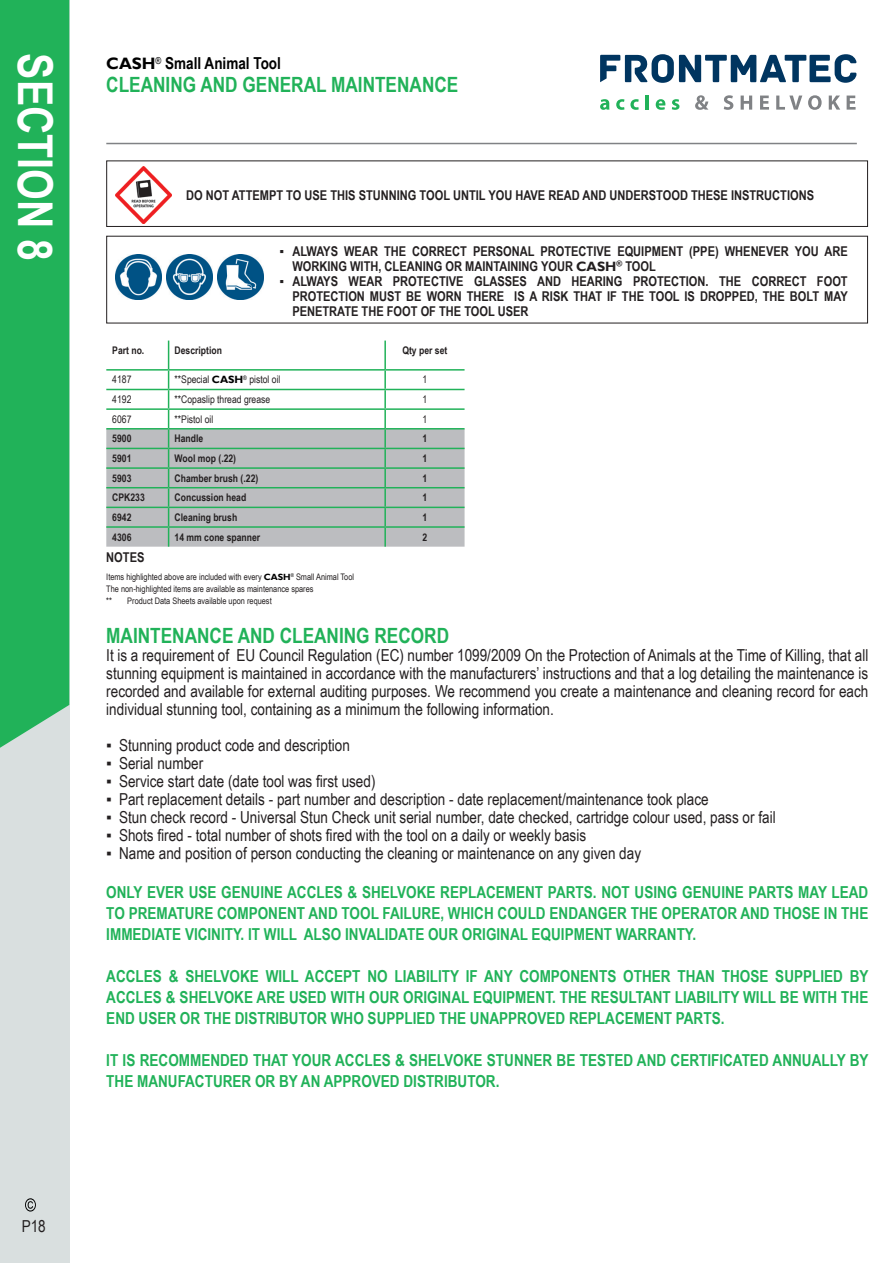
<style>
.page{position:relative;width:893px;height:1263px;background:#fff}
.page>*{position:absolute;margin:0;border:0;box-sizing:border-box;transform-origin:0 0}
.t1{font:700 48px "Arial Narrow";color:#fff}
.t2{font:700 21px "Arial Narrow";color:#21b259}
.t3{font:16.5px/18px "Arial Narrow";color:#231f20;text-align:justify}
.t4{font:700 16.5px/21px "Arial Narrow";color:#21b259;text-align:justify}
.t5{font:700 16.5px "Arial Narrow";color:#000}
.t6{font:700 13.5px/15px "Arial Narrow";color:#231f20}
.t7{font:700 10.5px "Arial Narrow";color:#231f20}
.t8{font:10.5px "Arial Narrow";color:#231f20}
.t9{font:9px/12px "Arial Narrow";color:#231f20}
.s1{font-family:"Gill Sans"}
.s2{font-weight:400}
.s3{font-family:"Gill Sans";font-weight:700;color:#000}
</style>
<div class="page">
<div style="left:0;top:0;width:70px;height:1263px;background:#d9dfdf"></div>
<div style="left:0;top:0;width:69px;height:748px;background:#21b259"></div>
<hr style="left:106px;top:143px;width:751px;height:1px;background:#808285">
<svg style="left:600px;top:54px;width:257px;height:29px"></svg>
<svg style="left:600px;top:99px;width:9px;height:11px"></svg>
<svg style="left:616px;top:99px;width:8px;height:11px"></svg>
<svg style="left:630px;top:99px;width:9px;height:11px"></svg>
<hr style="left:645px;top:95px;width:4px;height:15px;background:#21b259">
<svg style="left:656px;top:99px;width:9px;height:11px"></svg>
<svg style="left:672px;top:99px;width:7px;height:11px"></svg>
<svg style="left:695px;top:95px;width:13px;height:15px"></svg>
<svg style="left:724px;top:95px;width:9px;height:15px"></svg>
<svg style="left:741px;top:96px;width:11px;height:14px"></svg>
<svg style="left:760px;top:96px;width:9px;height:14px"></svg>
<svg style="left:776px;top:96px;width:26px;height:14px"></svg>
<svg style="left:808px;top:95px;width:14px;height:15px"></svg>
<svg style="left:829px;top:96px;width:11px;height:14px"></svg>
<svg style="left:847px;top:96px;width:9px;height:14px"></svg>
<svg style="left:25px;top:1198px;width:11px;height:13px"></svg>
<div style="left:106px;top:160px;width:762px;height:67px;border:1px solid #231f20"></div>
<img style="left:115px;top:254px;width:46px;height:46px">
<img style="left:167px;top:254px;width:45px;height:46px">
<img style="left:218px;top:254px;width:45px;height:46px">
<img style="left:115px;top:167px;width:57px;height:56px">
<svg style="left:106px;top:341px;width:359px;height:206px"></svg>
<h1 class="t1" style="left:72px;top:53px;width:209px;rotate:90deg">SECTION 8</h1>
<p class="t5" style="left:106px;top:51px;width:176px"><span class="s1">CASH</span><sup>®</sup> Small Animal Tool</p>
<p class="t2" style="left:106px;top:69px;width:354px">CLEANING AND GENERAL MAINTENANCE</p>
<p class="t6" style="left:186px;top:187px;width:630px">DO NOT ATTEMPT TO USE THIS STUNNING TOOL UNTIL YOU HAVE READ AND UNDERSTOOD THESE INSTRUCTIONS</p>
<p class="t6" style="left:292px;top:243px;width:557px;text-indent:-13px"><span class="s2">▪</span> ALWAYS WEAR THE CORRECT PERSONAL PROTECTIVE EQUIPMENT (PPE) WHENEVER YOU ARE<br>WORKING WITH, CLEANING OR MAINTAINING YOUR <span class="s1">CASH</span><sup>®</sup> TOOL</p>
<p class="t6" style="left:292px;top:273px;width:557px;text-align:justify;text-indent:-13px"><span class="s2">▪</span> ALWAYS WEAR PROTECTIVE GLASSES AND HEARING PROTECTION. THE CORRECT FOOT PROTECTION MUST BE WORN THERE IS A RISK THAT IF THE TOOL IS DROPPED, THE BOLT MAY PENETRATE THE FOOT OF THE TOOL USER</p>
<p class="t7" style="left:112px;top:343px;width:34px">Part no.</p>
<p class="t7" style="left:175px;top:343px;width:49px">Description</p>
<p class="t7" style="left:402px;top:343px;width:46px">Qty per set</p>
<p class="t8" style="left:112px;top:372px;width:21px">4187</p>
<p class="t8" style="left:175px;top:372px;width:107px">**Special <span class="s3">CASH</span><sup>®</sup> pistol oil</p>
<p class="t8" style="left:422px;top:372px;width:6px">1</p>
<p class="t8" style="left:112px;top:392px;width:21px">4192</p>
<p class="t8" style="left:175px;top:392px;width:97px">**Copaslip thread grease</p>
<p class="t8" style="left:422px;top:392px;width:6px">1</p>
<p class="t8" style="left:112px;top:411px;width:21px">6067</p>
<p class="t8" style="left:175px;top:411px;width:40px">**Pistol oil</p>
<p class="t8" style="left:422px;top:411px;width:6px">1</p>
<p class="t7" style="left:112px;top:431px;width:21px">5900</p>
<p class="t7" style="left:175px;top:431px;width:30px">Handle</p>
<p class="t7" style="left:422px;top:431px;width:6px">1</p>
<p class="t7" style="left:112px;top:450px;width:21px">5901</p>
<p class="t7" style="left:175px;top:450px;width:63px">Wool mop (.22)</p>
<p class="t7" style="left:422px;top:450px;width:6px">1</p>
<p class="t7" style="left:112px;top:470px;width:21px">5903</p>
<p class="t7" style="left:175px;top:470px;width:85px">Chamber brush (.22)</p>
<p class="t7" style="left:422px;top:470px;width:6px">1</p>
<p class="t7" style="left:112px;top:490px;width:34px">CPK233</p>
<p class="t7" style="left:175px;top:490px;width:73px">Concussion head</p>
<p class="t7" style="left:422px;top:490px;width:6px">1</p>
<p class="t7" style="left:112px;top:509px;width:21px">6942</p>
<p class="t7" style="left:175px;top:509px;width:64px">Cleaning brush</p>
<p class="t7" style="left:422px;top:509px;width:6px">1</p>
<p class="t7" style="left:112px;top:529px;width:21px">4306</p>
<p class="t7" style="left:175px;top:529px;width:87px">14 mm cone spanner</p>
<p class="t7" style="left:422px;top:529px;width:6px">2</p>
<p class="t6" style="left:106px;top:549px;width:40px">NOTES</p>
<p class="t9" style="left:106px;top:570px;width:249px">Items highlighted above are included with every <span class="s3">CASH</span><sup>®</sup> Small Animal Tool<br>The non-highlighted items are available as maintenance spares<br>**</p>
<p class="t9" style="left:127px;top:594px;width:146px">Product Data Sheets available upon request</p>
<p class="t2" style="left:106px;top:619px;width:344px">MAINTENANCE AND CLEANING RECORD</p>
<p class="t3" style="left:106px;top:645px;width:764px">It is a requirement of EU Council Regulation (EC) number 1099/2009 On the Protection of Animals at the Time of Killing, that all stunning equipment is maintained in accordance with the manufacturers’ instructions and that a log detailing the maintenance is recorded and available for external auditing purposes. We recommend you create a maintenance and cleaning record for each individual stunning tool, containing as a minimum the following information.</p>
<p class="t3" style="left:106px;top:735px;width:245px">▪ Stunning product code and description</p>
<p class="t3" style="left:106px;top:753px;width:98px">▪ Serial number</p>
<p class="t3" style="left:106px;top:771px;width:271px">▪ Service start date (date tool was first used)</p>
<p class="t3" style="left:106px;top:789px;width:604px">▪ Part replacement details - part number and description - date replacement/maintenance took place</p>
<p class="t3" style="left:106px;top:807px;width:671px">▪ Stun check record - Universal Stun Check unit serial number, date checked, cartridge colour used, pass or fail</p>
<p class="t3" style="left:106px;top:825px;width:481px">▪ Shots fired - total number of shots fired with the tool on a daily or weekly basis</p>
<p class="t3" style="left:106px;top:843px;width:536px">▪ Name and position of person conducting the cleaning or maintenance on any given day</p>
<p class="t4" style="left:106px;top:881px;width:764px">ONLY EVER USE GENUINE ACCLES &amp; SHELVOKE REPLACEMENT PARTS. NOT USING GENUINE PARTS MAY LEAD TO PREMATURE COMPONENT AND TOOL FAILURE, WHICH COULD ENDANGER THE OPERATOR AND THOSE IN THE IMMEDIATE VICINITY. IT WILL ALSO INVALIDATE OUR ORIGINAL EQUIPMENT WARRANTY.</p>
<p class="t4" style="left:106px;top:965px;width:764px">ACCLES &amp; SHELVOKE WILL ACCEPT NO LIABILITY IF ANY COMPONENTS OTHER THAN THOSE SUPPLIED BY ACCLES &amp; SHELVOKE ARE USED WITH OUR ORIGINAL EQUIPMENT. THE RESULTANT LIABILITY WILL BE WITH THE END USER OR THE DISTRIBUTOR WHO SUPPLIED THE UNAPPROVED REPLACEMENT PARTS.</p>
<p class="t4" style="left:106px;top:1049px;width:764px">IT IS RECOMMENDED THAT YOUR ACCLES &amp; SHELVOKE STUNNER BE TESTED AND CERTIFICATED ANNUALLY BY<br>THE MANUFACTURER OR BY AN APPROVED DISTRIBUTOR.</p>
<p class="t3" style="left:22px;top:1216px;width:26px">P18</p>
</div>
